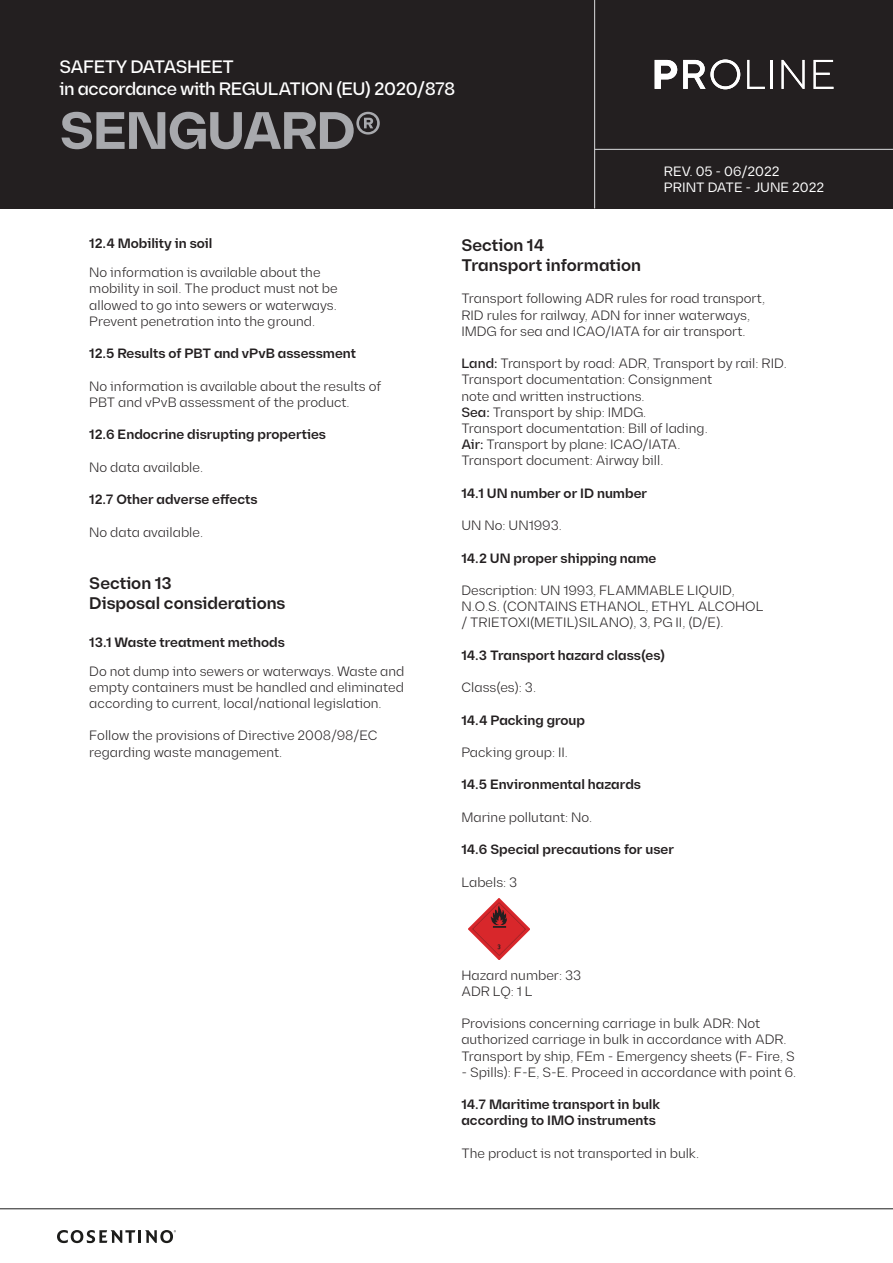
<style>
.page{position:relative;width:893px;height:1263px;background:#fff}
.page>*{position:absolute;margin:0;border:0;box-sizing:border-box;transform-origin:0 0}
.t1{font:700 52.5px "Diagramm";letter-spacing:-.025em;color:#a8a9ad}
.t2{font:500 18px/21.6px "Diagramm";letter-spacing:-.025em;color:#fff}
.Títulos{font:600 16.8px "Diagramm";color:#231f20}
.Texto_General{font:600 16.8px/20.1px "Diagramm";color:#231f20}
.Texto_General-2{font:300 13.5px/16.2px "Diagramm";color:#231f20}
.Texto_General-3{font:600 13.5px/16.2px "Diagramm";color:#231f20}
.Subsecciones{font:600 13.5px "Diagramm";color:#231f20}
.t3{font:13.5px/16.2px "Diagramm";color:#fff}
.s1{font-weight:500}
</style>
<div class="page">
<div style="left:0;top:0;width:893px;height:208px;background:#231f20"></div>
<svg style="left:655px;top:60px;width:22px;height:29px"></svg>
<svg style="left:683px;top:60px;width:57px;height:29px"></svg>
<svg style="left:747px;top:60px;width:18px;height:29px"></svg>
<hr style="left:770px;top:60px;width:2px;height:29px;background:#fff">
<svg style="left:782px;top:60px;width:22px;height:29px"></svg>
<svg style="left:814px;top:60px;width:19px;height:29px"></svg>
<hr style="left:595px;top:149px;width:298px;height:1px;background:#d1d2d4">
<hr style="left:594px;top:0;width:1px;height:208px;background:#d1d2d4">
<hr style="left:0;top:1208px;width:893px;height:1px;background:#1c1c1c">
<svg style="left:57px;top:1230px;width:119px;height:13px"></svg>
<img style="left:469px;top:898px;width:61px;height:61px">
<h2 class="t2" style="left:60px;top:56px;width:397px">SAFETY DATASHEET<br>in accordance with REGULATION (EU) 2020/878</h2>
<h1 class="t1" style="left:60px;top:99px;width:324px">SENGUARD®</h1>
<p class="t3" style="left:664px;top:163px;width:162px">REV. 05 - 06/2022<br>PRINT DATE - JUNE 2022</p>
<p class="Subsecciones" style="left:89px;top:236px;width:125px">12.4 Mobility in soil</p>
<p class="Texto_General-2" style="left:89px;top:264px;width:250px">No information is available about the mobility in soil. The product must not be allowed to go into sewers or waterways.</p>
<p class="Texto_General-2" style="left:89px;top:313px;width:227px">Prevent penetration into the ground.</p>
<p class="Texto_General-3" style="left:89px;top:346px;width:268px">12.5 Results of PBT and vPvB assessment</p>
<p class="Texto_General-2" style="left:89px;top:378px;width:293px">No information is available about the results of<br>PBT and vPvB assessment of the product.</p>
<p class="Texto_General-3" style="left:89px;top:427px;width:238px">12.6 Endocrine disrupting properties</p>
<p class="Texto_General-2" style="left:89px;top:459px;width:115px">No data available.</p>
<p class="Texto_General-3" style="left:89px;top:491px;width:170px">12.7 Other adverse effects</p>
<p class="Texto_General-2" style="left:89px;top:524px;width:115px">No data available.</p>
<p class="Títulos" style="left:89px;top:573px;width:84px">Section 13</p>
<p class="Títulos" style="left:89px;top:593px;width:198px">Disposal considerations</p>
<p class="Subsecciones" style="left:89px;top:634px;width:197px">13.1 Waste treatment methods</p>
<p class="Texto_General-2" style="left:89px;top:663px;width:317px;text-align:justify">Do not dump into sewers or waterways. Waste and empty containers must be handled and eliminated according to current, local/national legislation.</p>
<p class="Texto_General-2" style="left:89px;top:728px;width:290px">Follow the provisions of Directive 2008/98/EC regarding waste management.</p>
<p class="Texto_General" style="left:461px;top:235px;width:181px">Section 14<br>Transport information</p>
<p class="Texto_General-2" style="left:461px;top:291px;width:305px">Transport following ADR rules for road transport,<br>RID rules for railway, ADN for inner waterways,<br>IMDG for sea and ICAO/IATA for air transport.</p>
<p class="Texto_General-2" style="left:461px;top:355px;width:327px"><span class="s1">Land:</span> Transport by road: ADR, Transport by rail: RID.<br>Transport documentation: Consignment<br>note and written instructions.</p>
<p class="Texto_General-2" style="left:461px;top:404px;width:248px"><span class="s1">Sea:</span> Transport by ship: IMDG.<br>Transport documentation: Bill of lading.</p>
<p class="Texto_General-2" style="left:461px;top:436px;width:221px"><span class="s1">Air:</span> Transport by plane: ICAO/IATA.</p>
<p class="Texto_General-2" style="left:461px;top:453px;width:204px">Transport document: Airway bill.</p>
<p class="Texto_General-3" style="left:461px;top:485px;width:187px">14.1 UN number or ID number</p>
<p class="Texto_General-2" style="left:461px;top:517px;width:102px">UN No: UN1993.</p>
<p class="Texto_General-3" style="left:461px;top:550px;width:197px">14.2 UN proper shipping name</p>
<p class="Texto_General-2" style="left:461px;top:582px;width:304px">Description: UN 1993, FLAMMABLE LIQUID,<br>N.O.S. (CONTAINS ETHANOL, ETHYL ALCOHOL / TRIETOXI(METIL)SILANO), 3, PG II, (D/E).</p>
<p class="Texto_General-3" style="left:461px;top:647px;width:205px">14.3 Transport hazard class(es)</p>
<p class="Texto_General-2" style="left:461px;top:679px;width:76px">Class(es): 3.</p>
<p class="Texto_General-3" style="left:461px;top:712px;width:125px">14.4 Packing group</p>
<p class="Texto_General-2" style="left:461px;top:744px;width:108px">Packing group: II.</p>
<p class="Texto_General-3" style="left:461px;top:777px;width:181px">14.5 Environmental hazards</p>
<p class="Texto_General-2" style="left:461px;top:809px;width:133px">Marine pollutant: No.</p>
<p class="Texto_General-3" style="left:461px;top:842px;width:214px">14.6 Special precautions for user</p>
<p class="Texto_General-2" style="left:461px;top:874px;width:57px">Labels: 3</p>
<p class="Texto_General-2" style="left:461px;top:967px;width:121px">Hazard number: 33</p>
<p class="Texto_General-2" style="left:461px;top:983px;width:73px">ADR LQ: 1 L</p>
<p class="Texto_General-2" style="left:461px;top:1015px;width:327px">Provisions concerning carriage in bulk ADR: Not authorized carriage in bulk in accordance with ADR.</p>
<p class="Texto_General-2" style="left:461px;top:1048px;width:335px">Transport by ship, FEm - Emergency sheets (F- Fire, S</p>
<p class="Texto_General-2" style="left:461px;top:1064px;width:336px">- Spills): F-E, S-E. Proceed in accordance with point 6.</p>
<p class="Texto_General-3" style="left:461px;top:1096px;width:200px">14.7 Maritime transport in bulk according to IMO instruments</p>
<p class="Texto_General-2" style="left:461px;top:1145px;width:239px">The product is not transported in bulk.</p>
</div>
